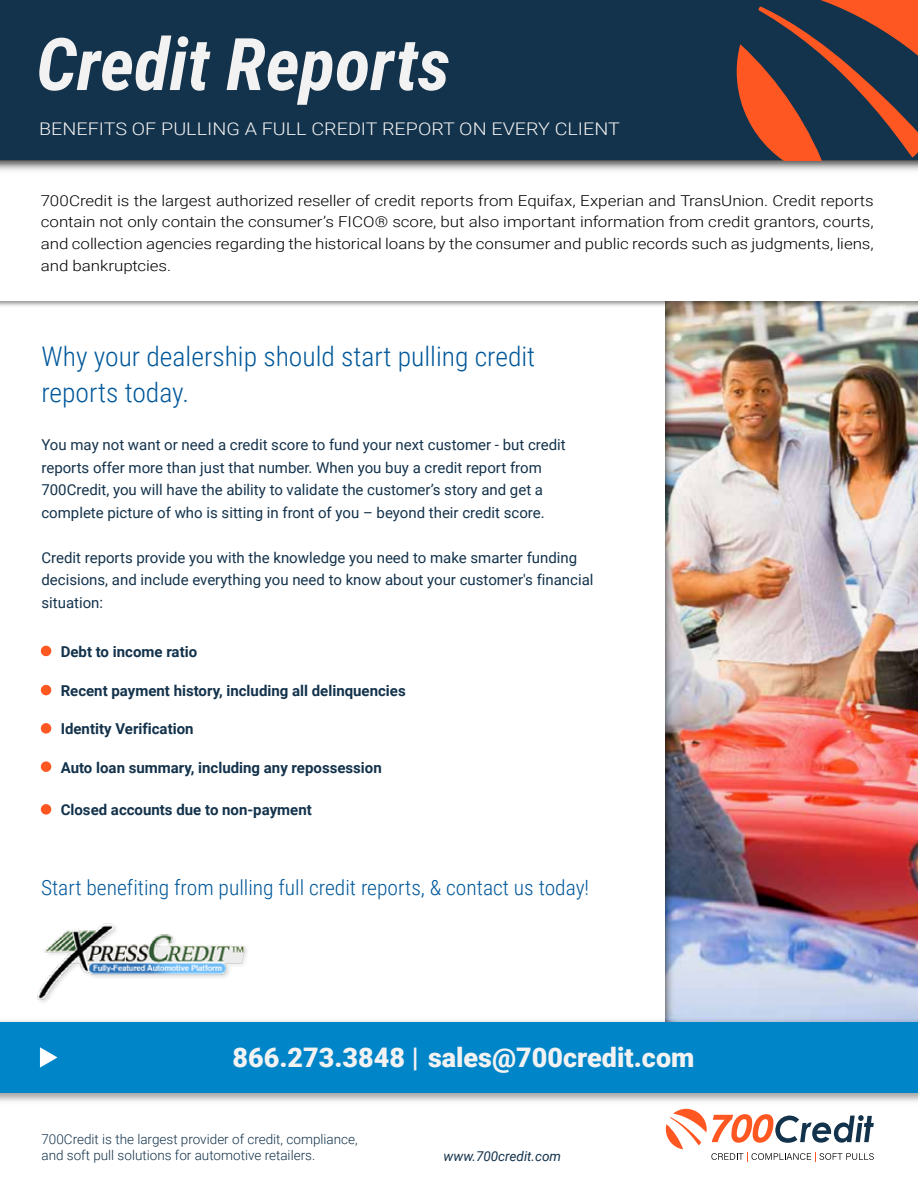
<style>
.page{position:relative;width:918px;height:1188px;background:#fff}
.page>*{position:absolute;margin:0;border:0;box-sizing:border-box;transform-origin:0 0}
.t1{font:italic 700 72.75px "Roboto Condensed";color:#f2f2f2}
.t2{font:300 27px/36px "Roboto Condensed";color:#00589a}
.t3{font:900 27px "Roboto";color:#f2f2f2}
.t4{font:300 21px "Roboto Condensed";color:#00589a}
.t5{font:300 17.4px "Roboto";color:#f2f2f2;scale:1.13 1}
.t6{font:15px/22.5px "Roboto";color:#13324b}
.t7{font:300 15px/21.6px "Roboto";letter-spacing:-.005em;color:#000;text-align:justify;scale:1.13 1}
.t8{font:700 15px "Roboto";color:#13324b}
.t9{font:300 13.5px/16.2px "Roboto";color:#13324b}
.t10{font:italic 13.5px "Roboto";color:#13324b}
</style>
<div class="page">
<img style="left:678px;top:310px;width:240px;height:705px">
<svg style="left:666px;top:1109px;width:208px;height:52px"></svg>
<img style="left:0;top:301px;width:918px;height:9px">
<img style="left:0;top:1015px;width:918px;height:87px">
<div style="left:0;top:1022px;width:918px;height:71px;background:#0085c8"></div>
<div style="left:41px;top:646px;width:10px;height:10px;background:#ff5722;border-radius:50%"></div>
<div style="left:41px;top:685px;width:10px;height:10px;background:#ff5722;border-radius:50%"></div>
<div style="left:41px;top:723px;width:10px;height:11px;background:#ff5722;border-radius:50%"></div>
<div style="left:41px;top:761px;width:10px;height:11px;background:#ff5722;border-radius:50%"></div>
<div style="left:41px;top:804px;width:10px;height:11px;background:#ff5722;border-radius:50%"></div>
<img style="left:0;top:160px;width:918px;height:11px">
<div style="left:0;top:0;width:918px;height:160px;background:#13324b"></div>
<svg style="left:40px;top:1047px;width:18px;height:21px"></svg>
<svg style="left:737px;top:0;width:181px;height:160px"></svg>
<img style="left:37px;top:923px;width:210px;height:79px">
<h1 class="t1" style="left:36px;top:13px;width:415px">Credit Reports</h1>
<p class="t5" style="left:39px;top:116px;width:515px">BENEFITS OF PULLING A FULL CREDIT REPORT ON EVERY CLIENT</p>
<p class="t7" style="left:41px;top:189px;width:739px">700Credit is the largest authorized reseller of credit reports from Equifax, Experian and TransUnion. Credit reports contain not only contain the consumer’s FICO® score, but also important information from credit grantors, courts, and collection agencies regarding the historical loans by the consumer and public records such as judgments, liens, and bankruptcies.</p>
<h2 class="t2" style="left:41px;top:337px;width:495px">Why your dealership should start pulling credit reports today.</h2>
<p class="t6" style="left:41px;top:433px;width:526px">You may not want or need a credit score to fund your next customer - but credit reports offer more than just that number. When you buy a credit report from 700Credit, you will have the ability to validate the customer’s story and get a complete picture of who is sitting in front of you – beyond their credit score.</p>
<p class="t6" style="left:41px;top:546px;width:554px">Credit reports provide you with the knowledge you need to make smarter funding decisions, and include everything you need to know about your customer's financial situation:</p>
<p class="t8" style="left:61px;top:641px;width:138px">Debt to income ratio</p>
<p class="t8" style="left:61px;top:680px;width:347px">Recent payment history, including all delinquencies</p>
<p class="t8" style="left:61px;top:719px;width:134px">Identity Verification</p>
<p class="t8" style="left:61px;top:757px;width:323px">Auto loan summary, including any repossession</p>
<p class="t8" style="left:61px;top:800px;width:253px">Closed accounts due to non-payment</p>
<h3 class="t4" style="left:41px;top:873px;width:550px">Start benefiting from pulling full credit reports, &amp; contact us today!</h3>
<h2 class="t3" style="left:232px;top:1038px;width:463px">866.273.3848 | sales@700credit.com</h2>
<p class="t9" style="left:41px;top:1130px;width:318px">700Credit is the largest provider of credit, compliance, and soft pull solutions for automotive retailers.</p>
<p class="t10" style="left:444px;top:1147px;width:119px">www.700credit.com</p>
</div>
